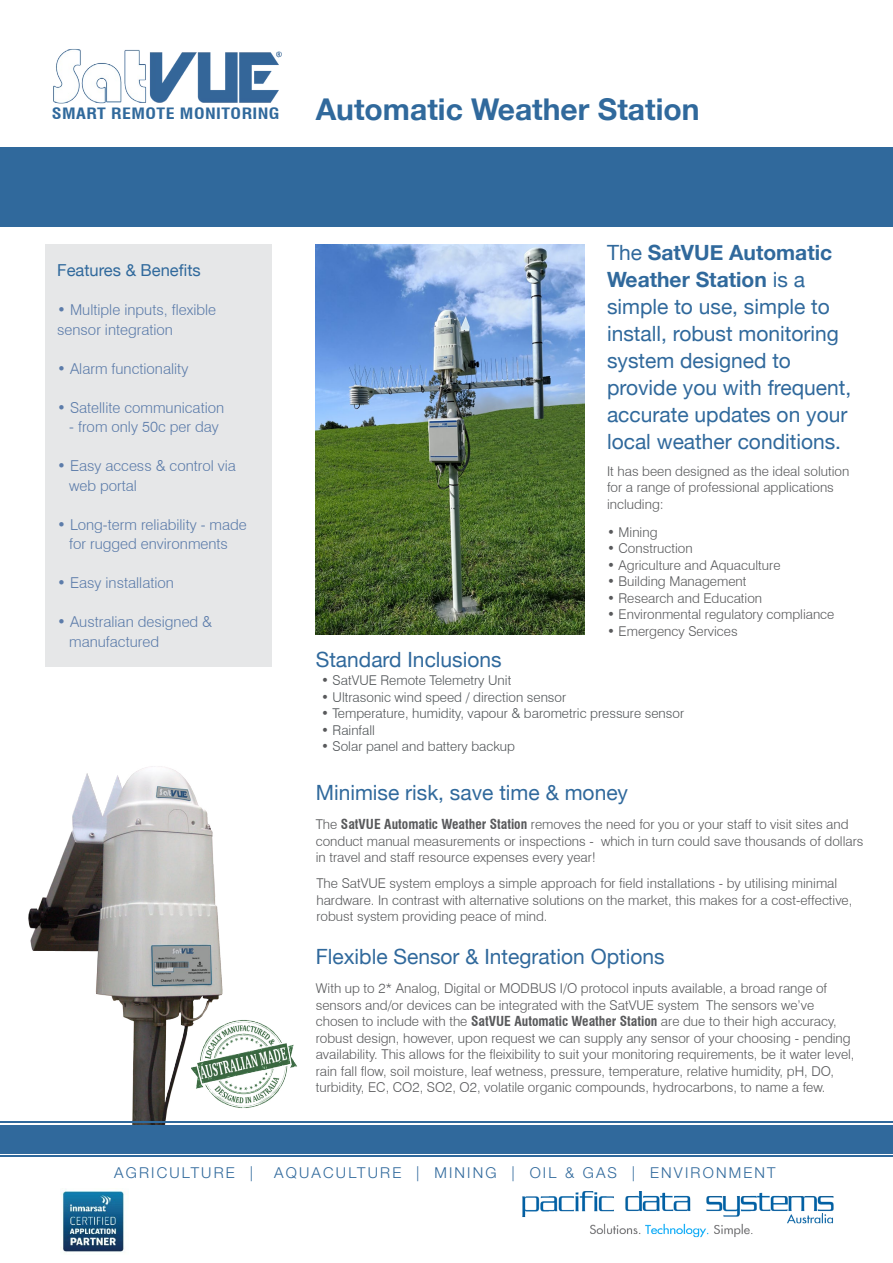
<style>
.page{position:relative;width:893px;height:1263px;background:#fff}
.page>*{position:absolute;margin:0;border:0;box-sizing:border-box;transform-origin:0 0}
.t1{font:700 30px "Helvetica Neue";color:#30699c}
.t2{font:21px/27px "Helvetica Neue";color:#30699c}
.t3{font:16.5px "Helvetica Neue";color:#30699c}
.t4{font:700 condensed 15.3px "Swiss 721 BT";letter-spacing:.025em;color:#30699c;scale:1.18 1}
.t5{font:300 15px/19.5px "Swiss 721 BT";color:#5c7caa}
.t6{font:300 15px "Helvetica Neue LT Std";letter-spacing:.145em;color:#30699c}
.t7{font:300 13.5px/16.5px "Swiss 721 BT";color:#58595b}
.t8{font:300 13.5px "Swiss 721 BT";color:#525659}
.s1{font-weight:700}
.s2{color:#58595b}
.s3{font-weight:700;font-stretch:condensed}
</style>
<div class="page">
<div style="left:0;top:147px;width:893px;height:80px;background:#30699c"></div>
<img style="left:62px;top:1189px;width:62px;height:63px">
<div style="left:45px;top:245px;width:227px;height:422px;background:#e6e7e8"></div>
<img style="left:522px;top:1191px;width:312px;height:47px">
<img style="left:26px;top:766px;width:246px;height:359px">
<img style="left:53px;top:49px;width:229px;height:55px">
<img style="left:316px;top:245px;width:268px;height:390px">
<div style="left:0;top:1125px;width:893px;height:28px;background:#30699c"></div>
<hr style="left:0;top:1121px;width:893px;height:1px;background:#30699c">
<hr style="left:0;top:1155px;width:893px;height:2px;background:#30699c">
<img style="left:192px;top:1019px;width:105px;height:90px">
<p class="t4" style="left:52px;top:105px;width:195px">SMART REMOTE MONITORING</p>
<h1 class="t1" style="left:316px;top:90px;width:385px">Automatic Weather Station</h1>
<p class="t3" style="left:57px;top:260px;width:145px">Features &amp; Benefits</p>
<p class="t5" style="left:57px;top:300px;width:160px">• Multiple inputs, flexible sensor integration</p>
<p class="t5" style="left:57px;top:358px;width:133px">• Alarm functionality</p>
<p class="t5" style="left:57px;top:397px;width:169px">• Satellite communication</p>
<p class="t5" style="left:69px;top:417px;width:151px">- from only 50c per day</p>
<p class="t5" style="left:69px;top:456px;width:168px;text-indent:-12px">• Easy access &amp; control via web portal</p>
<p class="t5" style="left:57px;top:514px;width:191px;text-align:center">• Long-term reliability - made for rugged environments</p>
<p class="t5" style="left:57px;top:573px;width:118px">• Easy installation</p>
<p class="t5" style="left:69px;top:612px;width:145px;text-indent:-12px">• Australian designed &amp; manufactured</p>
<h2 class="t2" style="left:607px;top:239px;width:246px">The <span class="s1">SatVUE Automatic<br>Weather Station</span> is a simple to use, simple to install, robust monitoring system designed to provide you with frequent, accurate updates on your local weather conditions.</h2>
<p class="t7" style="left:607px;top:463px;width:244px">It has been designed as the ideal solution for a range of professional applications including:</p>
<p class="t7" style="left:607px;top:523px;width:52px">• Mining</p>
<p class="t7" style="left:607px;top:540px;width:87px">• Construction</p>
<p class="t7" style="left:607px;top:556px;width:175px">• Agriculture and Aquaculture</p>
<p class="t7" style="left:607px;top:573px;width:141px">• Building Management</p>
<p class="t7" style="left:607px;top:589px;width:157px">• Research and Education</p>
<p class="t7" style="left:607px;top:606px;width:229px">• Environmental regulatory compliance</p>
<p class="t7" style="left:607px;top:622px;width:132px">• Emergency Services</p>
<h2 class="t2" style="left:316px;top:646px;width:187px">Standard Inclusions</h2>
<p class="t8" style="left:321px;top:672px;width:192px"><span class="s2">•</span> SatVUE Remote Telemetry Unit</p>
<p class="t8" style="left:321px;top:689px;width:247px"><span class="s2">•</span> Ultrasonic wind speed / direction sensor</p>
<p class="t8" style="left:321px;top:705px;width:365px"><span class="s2">•</span> Temperature, humidity, vapour &amp; barometric pressure sensor</p>
<p class="t8" style="left:321px;top:722px;width:55px"><span class="s2">•</span> Rainfall</p>
<p class="t8" style="left:321px;top:738px;width:196px"><span class="s2">•</span> Solar panel and battery backup</p>
<h2 class="t2" style="left:316px;top:779px;width:314px">Minimise risk, save time &amp; money</h2>
<p class="t7" style="left:316px;top:816px;width:549px">The <span class="s3">SatVUE Automatic Weather Station</span> removes the need for you or your staff to visit sites and conduct manual measurements or inspections - which in turn could save thousands of dollars in travel and staff resource expenses every year!</p>
<p class="t7" style="left:316px;top:875px;width:537px">The SatVUE system employs a simple approach for field installations - by utilising minimal hardware. In contrast with alternative solutions on the market, this makes for a cost-effective, robust system providing peace of mind.</p>
<h2 class="t2" style="left:316px;top:942px;width:350px">Flexible Sensor &amp; Integration Options</h2>
<p class="t7" style="left:316px;top:980px;width:540px">With up to 2* Analog, Digital or MODBUS I/O protocol inputs available, a broad range of sensors and/or devices can be integrated with the SatVUE system The sensors we’ve chosen to include with the <span class="s3">SatVUE Automatic Weather Station</span> are due to their high accuracy, robust design, however, upon request we can supply any sensor of your choosing - pending availability. This allows for the fleixibility to suit your monitoring requirements, be it water level, rain fall flow, soil moisture, leaf wetness, pressure, temperature, relative humidity, pH, DO, turbidity, EC, CO2, SO2, O2, volatile organic compounds, hydrocarbons, to name a few.</p>
<p class="t6" style="left:114px;top:1163px;width:140px">AGRICULTURE |</p>
<p class="t6" style="left:274px;top:1163px;width:503px">AQUACULTURE | MINING | OIL &amp; GAS | ENVIRONMENT</p>
</div>
